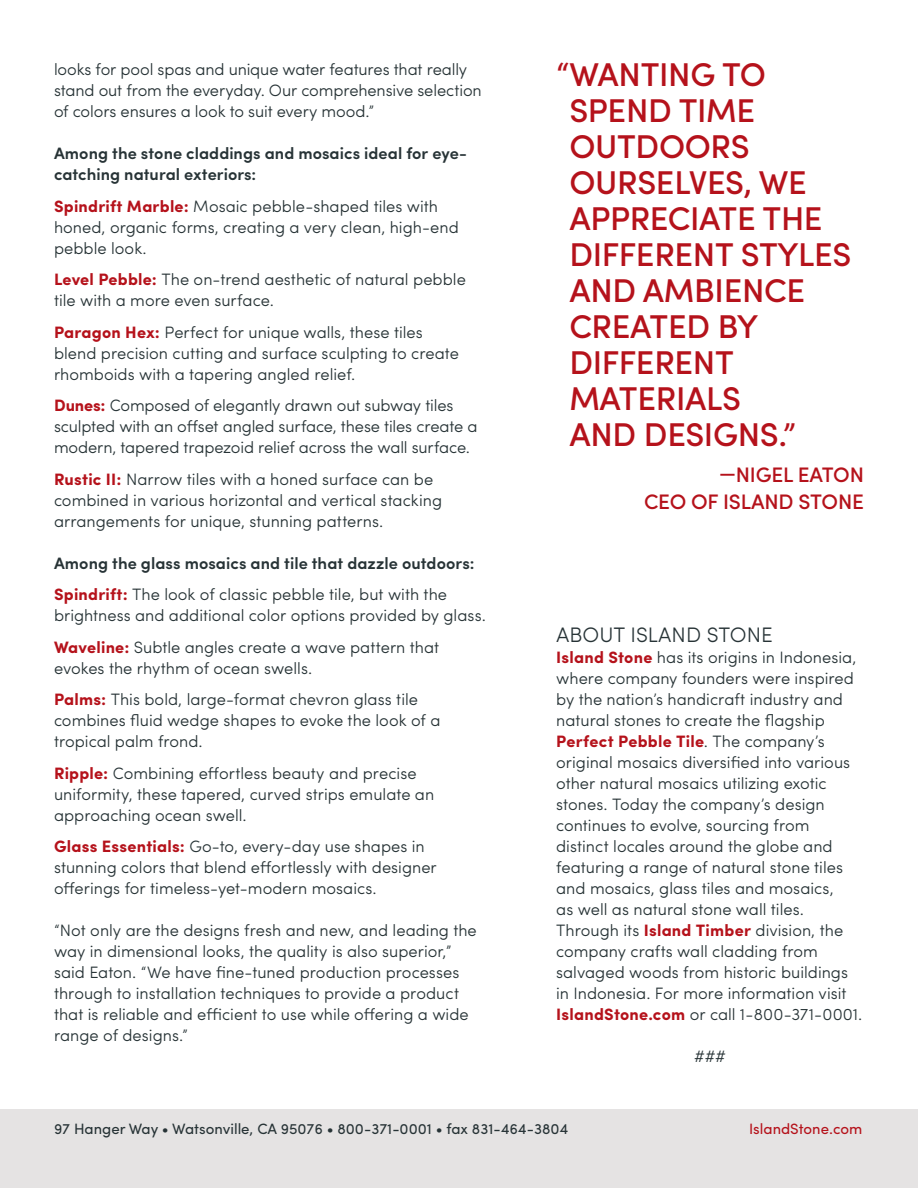
<style>
.page{position:relative;width:918px;height:1188px;background:#fff}
.page>*{position:absolute;margin:0;border:0;box-sizing:border-box;transform-origin:0 0}
.t1{font:500 33px/36px "Sofia Pro";letter-spacing:-.01em;color:#b5121b}
.t2{font:500 21px/27px "Sofia Pro";letter-spacing:-.01em;color:#b5121b;text-align:right}
.t3{font:300 21px "Sofia Pro";color:#273336}
.t4{font:300 16.5px/21px "Sofia Pro";color:#273336}
.t5{font:600 16.5px/21px "Sofia Pro";letter-spacing:.005em;color:#273336}
.t6{font:15px "Sofia Pro";color:#273336}
.t7{font:15px "Sofia Pro";color:#b5121b}
.s1{font-weight:700;color:#b5121b}
.s2{font-weight:300}
</style>
<div class="page">
<div style="left:0;top:1110px;width:918px;height:78px;background:#e5e3e3"></div>
<p class="t4" style="left:54px;top:58px;width:429px">looks for pool spas and unique water features that really stand out from the everyday. Our comprehensive selection of colors ensures a look to suit every mood.”</p>
<p class="t5" style="left:54px;top:142px;width:415px">Among the stone claddings and mosaics ideal for eye&shy;catching natural exteriors:</p>
<p class="t4" style="left:54px;top:194px;width:406px"><span class="s1">Spindrift Marble:</span> Mosaic pebble-shaped tiles with honed, organic forms, creating a very clean, high-end pebble look.</p>
<p class="t4" style="left:54px;top:268px;width:413px"><span class="s1">Level Pebble:</span> The on-trend aesthetic of natural pebble tile with a more even surface.</p>
<p class="t4" style="left:54px;top:320px;width:407px"><span class="s1">Paragon Hex:</span> Perfect for unique walls, these tiles blend precision cutting and surface sculpting to create rhomboids with a tapering angled relief.</p>
<p class="t4" style="left:54px;top:394px;width:425px"><span class="s1">Dunes:</span> Composed of elegantly drawn out subway tiles sculpted with an offset angled surface, these tiles create a modern, tapered trapezoid relief across the wall surface.</p>
<p class="t4" style="left:54px;top:467px;width:390px"><span class="s1">Rustic II:</span> Narrow tiles with a honed surface can be combined in various horizontal and vertical stacking arrangements for unique, stunning patterns.</p>
<p class="t5" style="left:54px;top:546px;width:422px;line-height:31.5px">Among the glass mosaics and tile that dazzle outdoors:<br><span class="s1">Spindrift:</span> <span class="s2">The look of classic pebble tile, but with the</span></p>
<p class="t4" style="left:54px;top:598px;width:434px;line-height:31.5px">brightness and additional color options provided by glass.<br><span class="s1">Waveline:</span> Subtle angles create a wave pattern that</p>
<p class="t4" style="left:54px;top:651px;width:366px;line-height:31.5px">evokes the rhythm of ocean swells.<br><span class="s1">Palms:</span> This bold, large-format chevron glass tile</p>
<p class="t4" style="left:54px;top:709px;width:388px">combines fluid wedge shapes to evoke the look of a tropical palm frond.</p>
<p class="t4" style="left:54px;top:761px;width:382px"><span class="s1">Ripple:</span> Combining effortless beauty and precise uniformity, these tapered, curved strips emulate an approaching ocean swell.</p>
<p class="t4" style="left:54px;top:835px;width:384px"><span class="s1">Glass Essentials:</span> Go-to, every-day use shapes in stunning colors that blend effortlessly with designer offerings for timeless-yet-modern mosaics.</p>
<p class="t4" style="left:54px;top:919px;width:424px">“Not only are the designs fresh and new, and leading the way in dimensional looks, the quality is also superior,” said Eaton. “We have fine-tuned production processes through to installation techniques to provide a product that is reliable and efficient to use while offering a wide range of designs.”</p>
<h1 class="t1" style="left:569px;top:55px;width:283px;text-indent:-13px">“WANTING TO<br>SPEND TIME<br>OUTDOORS<br>OURSELVES, WE<br>APPRECIATE THE<br>DIFFERENT STYLES<br>AND AMBIENCE<br>CREATED BY<br>DIFFERENT<br>MATERIALS<br>AND DESIGNS.”</h1>
<p class="t2" style="left:644px;top:460px;width:221px">—NIGEL EATON<br>CEO OF ISLAND STONE</p>
<p class="t3" style="left:556px;top:619px;width:218px">ABOUT ISLAND STONE</p>
<p class="t4" style="left:556px;top:646px;width:308px"><span class="s1">Island Stone</span> has its origins in Indonesia, where company founders were inspired by the nation’s handicraft industry and natural stones to create the flagship <span class="s1">Perfect Pebble Tile</span>. The company’s original mosaics diversified into various other natural mosaics utilizing exotic stones. Today the company’s design continues to evolve, sourcing from distinct locales around the globe and featuring a range of natural stone tiles and mosaics, glass tiles and mosaics,<br>as well as natural stone wall tiles.<br>Through its <span class="s1">Island Timber</span> division, the company crafts wall cladding from salvaged woods from historic buildings in Indonesia. For more information visit <span class="s1">IslandStone.com</span> or call 1-800-371-0001.</p>
<p class="t4" style="left:694px;top:1045px;width:33px">###</p>
<p class="t6" style="left:54px;top:1117px;width:516px">97 Hanger Way • Watsonville, CA 95076 • 800-371-0001 • fax 831-464-3804</p>
<p class="t7" style="left:749px;top:1117px;width:115px">IslandStone.com</p>
</div>
